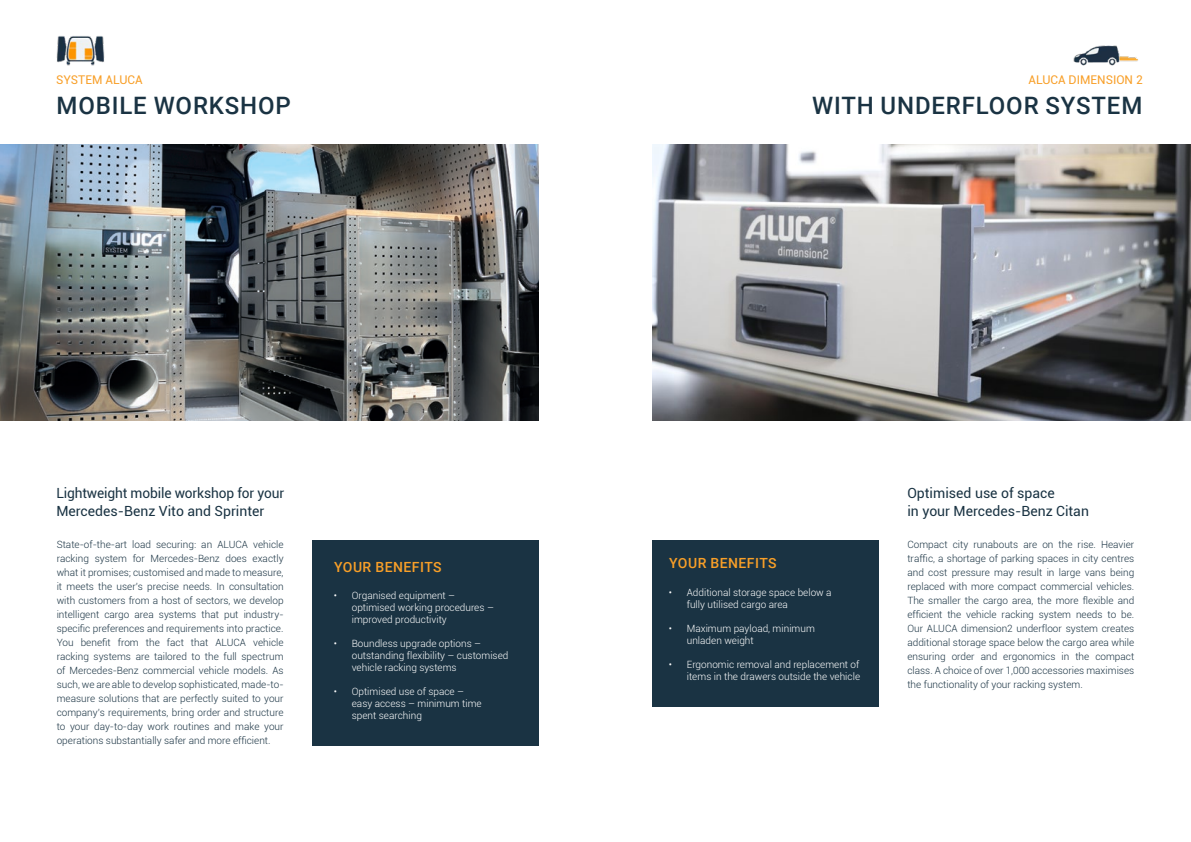
<style>
.page{position:relative;width:1191px;height:842px;background:#fff}
.page>*{position:absolute;margin:0;border:0;box-sizing:border-box;transform-origin:0 0}
.t1{font:500 24px "Roboto";letter-spacing:.035em;color:#1a3343}
.t2{font:14px/18px "Roboto";color:#1a3343}
.t3{font:500 14px "Roboto";letter-spacing:.035em;color:#f89f28}
.t4{font:12px "Roboto";color:#f89f28}
.t5{font:300 10px/14px "Roboto";color:#1a3343;text-align:justify}
.t6{font:300 10px/12px "Roboto";color:#fff}
</style>
<div class="page">
<img style="left:652px;top:144px;width:539px;height:276px">
<img style="left:1073px;top:45px;width:65px;height:21px">
<img style="left:56px;top:36px;width:49px;height:30px">
<img style="left:0;top:144px;width:539px;height:277px">
<div style="left:652px;top:540px;width:227px;height:166px;background:#1a3343"></div>
<div style="left:312px;top:540px;width:227px;height:206px;background:#1a3343"></div>
<p class="t4" style="left:56px;top:71px;width:88px">SYSTEM ALUCA</p>
<h1 class="t1" style="left:57px;top:89px;width:236px">MOBILE WORKSHOP</h1>
<h2 class="t2" style="left:56px;top:483px;width:229px">Lightweight mobile workshop for your<br>Mercedes-Benz Vito and Sprinter</h2>
<p class="t4" style="left:1028px;top:71px;width:116px">ALUCA DIMENSION 2</p>
<h1 class="t1" style="left:812px;top:89px;width:332px">WITH UNDERFLOOR SYSTEM</h1>
<h2 class="t2" style="left:907px;top:483px;width:183px">Optimised use of space<br>in your Mercedes-Benz Citan</h2>
<p class="t5" style="left:57px;top:537px;width:228px">State-of-the-art load securing: an ALUCA vehicle racking system for Mercedes-Benz does exactly what it promises; customised and made to measure, it meets the user’s precise needs. In consultation with customers from a host of sectors, we develop intelligent cargo area systems that put industry&shy;specific preferences and requirements into practice.<br>You benefit from the fact that ALUCA vehicle racking systems are tailored to the full spectrum of Mercedes-Benz commercial vehicle models. As such, we are able to develop sophisticated, made-to&shy;measure solutions that are perfectly suited to your company’s requirements, bring order and structure to your day-to-day work routines and make your operations substantially safer and more efficient.</p>
<p class="t5" style="left:907px;top:537px;width:228px">Compact city runabouts are on the rise. Heavier traffic, a shortage of parking spaces in city centres and cost pressure may result in large vans being replaced with more compact commercial vehicles.<br>The smaller the cargo area, the more flexible and efficient the vehicle racking system needs to be.<br>Our ALUCA dimension2 underfloor system creates additional storage space below the cargo area while ensuring order and ergonomics in the compact class. A choice of over 1,000 accessories maximises the functionality of your racking system.</p>
<h2 class="t3" style="left:669px;top:553px;width:109px">YOUR BENEFITS</h2>
<h2 class="t3" style="left:334px;top:557px;width:109px">YOUR BENEFITS</h2>
<p class="t6" style="left:687px;top:586px;width:146px;text-indent:-18px">• Additional storage space below a fully utilised cargo area</p>
<p class="t6" style="left:687px;top:622px;width:130px;text-indent:-18px">• Maximum payload, minimum unladen weight</p>
<p class="t6" style="left:669px;top:658px;width:193px;text-align:right">• Ergonomic removal and replacement of items in the drawers outside the vehicle</p>
<p class="t6" style="left:352px;top:589px;width:144px;text-indent:-18px">• Organised equipment – optimised working procedures – improved productivity</p>
<p class="t6" style="left:352px;top:637px;width:158px;text-indent:-18px">• Boundless upgrade options – outstanding flexibility – customised vehicle racking systems</p>
<p class="t6" style="left:352px;top:685px;width:131px;text-indent:-18px">• Optimised use of space – easy access – minimum time spent searching</p>
</div>
